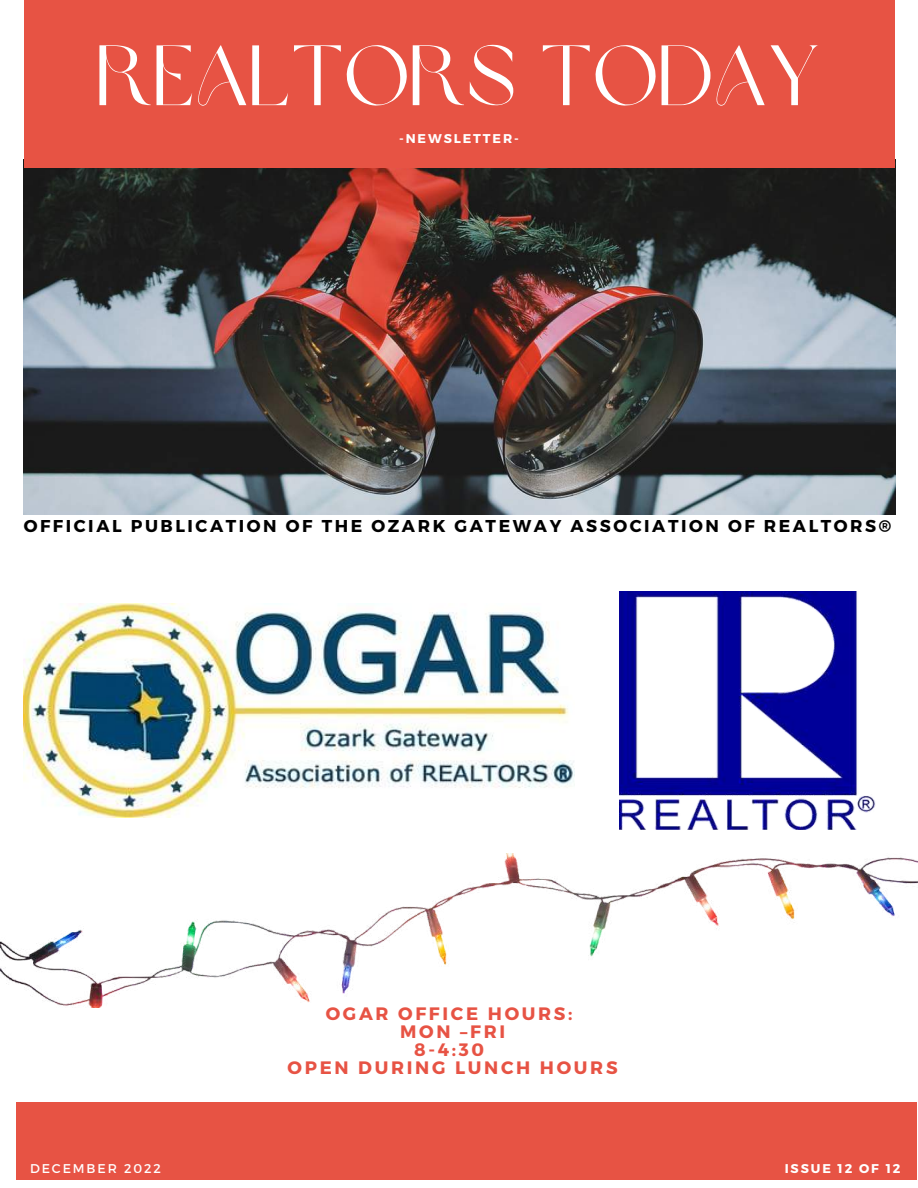
<style>
.page{position:relative;width:918px;height:1188px;background:#fff}
.page>*{position:absolute;margin:0;border:0;box-sizing:border-box;transform-origin:0 0}
.t1{font:84.6px "Brown Sugar";color:#fff}
.t2{font:700 18px/18px "Montserrat";letter-spacing:.15em;color:#e75344;text-align:center}
.t3{font:700 17.1px "Montserrat";letter-spacing:.15em;color:#000}
.t4{font:700 12.75px "Montserrat";letter-spacing:.15em;color:#fff}
.t5{font:12.75px "Montserrat";letter-spacing:.15em;color:#fff}
</style>
<div class="page">
<img style="left:24px;top:160px;width:872px;height:354px">
<div style="left:24px;top:0;width:871px;height:168px;background:#e75344"></div>
<div style="left:16px;top:1103px;width:901px;height:77px;background:#e75344"></div>
<img style="left:24px;top:603px;width:550px;height:214px">
<img style="left:619px;top:592px;width:256px;height:237px">
<img style="left:0;top:854px;width:918px;height:154px">
<h1 class="t1" style="left:96px;top:42px;width:726px">REALTORS TODAY</h1>
<p class="t4" style="left:399px;top:130px;width:121px">-NEWSLETTER-</p>
<p class="t3" style="left:24px;top:515px;width:869px">OFFICIAL PUBLICATION OF THE OZARK GATEWAY ASSOCIATION OF REALTORS®</p>
<p class="t5" style="left:30px;top:1161px;width:132px">DECEMBER 2022</p>
<p class="t2" style="left:288px;top:1004px;width:332px">OGAR OFFICE HOURS:<br>MON –FRI<br>8-4:30<br>OPEN DURING LUNCH HOURS</p>
<p class="t4" style="left:785px;top:1161px;width:117px">ISSUE 12 OF 12</p>
</div>
